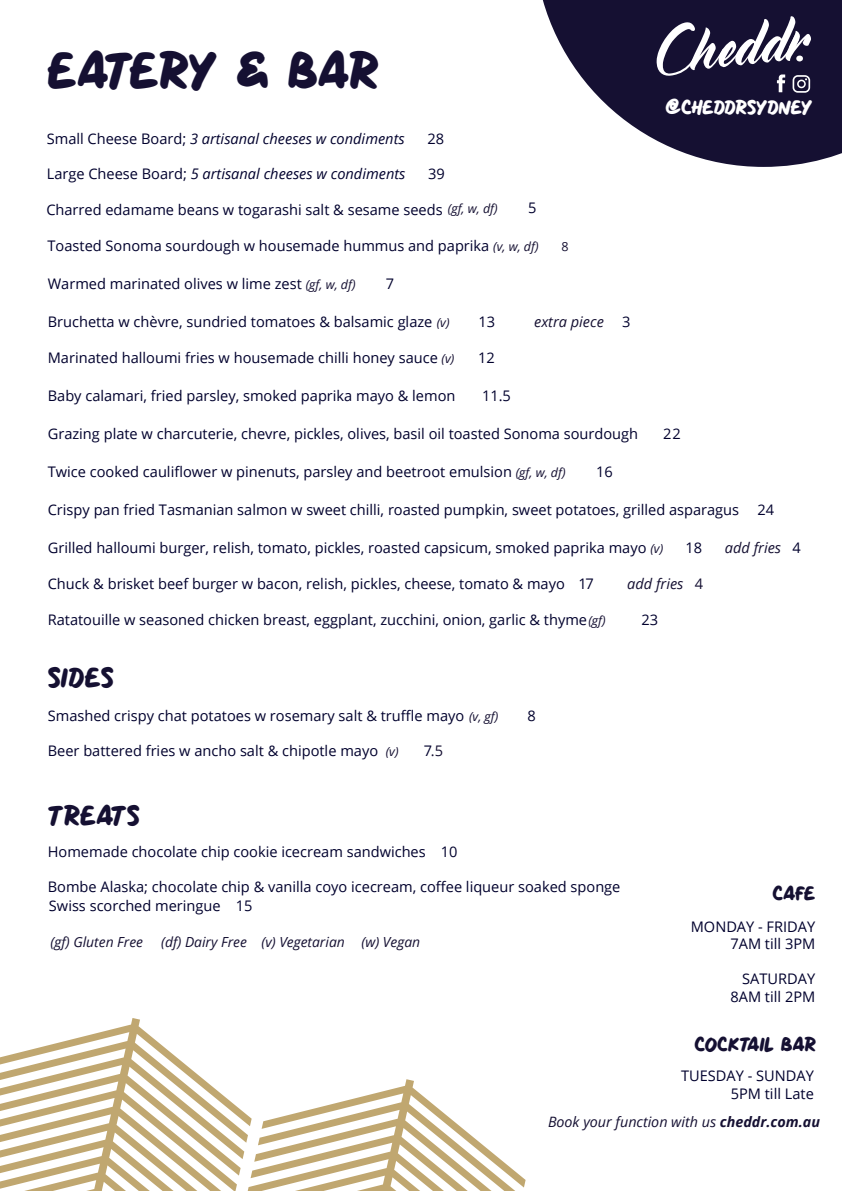
<style>
.page{position:relative;width:842px;height:1191px;background:#fff}
.page>*{position:absolute;margin:0;border:0;box-sizing:border-box;transform-origin:0 0}
.t1{font:44.1px "Marker Notes";letter-spacing:-.02em;color:#151032}
.t2{font:23.9px "Marker Notes";color:#151032}
.t3{font:17px "Marker Notes";letter-spacing:-.015em;color:#151032}
.t4{font:17px "Marker Notes";letter-spacing:-.04em;color:#fff}
.t5{font:14.6px/17.5px "Open Sans";color:#01002d;text-align:right}
.t6{font:italic 14.6px "Open Sans";color:#01002d}
.t7{font:italic 14.6px "Open Sans";color:#151032}
.t8{font:14.6px "Open Sans";color:#130e31}
.t9{font:italic 14.3px "Open Sans";color:#151032}
.t10{font:italic 13.9px "Open Sans";color:#151032}
.t11{font:12.5px "Open Sans";color:#151032}
.s1{font-style:normal}
.s2{font-style:italic;font-size:12.5px;color:#151032}
.s3{font-style:normal;color:#01002d}
.s4{font-style:normal;color:#130e31}
.s5{color:#01002d}
.s6{font-weight:700}
</style>
<div class="page">
<svg style="left:542px;top:0;width:300px;height:167px;fill:#151032"></svg>
<svg style="left:252px;top:1079px;width:274px;height:112px"></svg>
<svg style="left:0;top:1018px;width:252px;height:173px"></svg>
<svg style="left:0;top:1189px;width:70px;height:2px"></svg>
<svg style="left:656px;top:15px;width:155px;height:78px"></svg>
<h1 class="t1" style="left:47px;top:48px;width:334px">EATERY &amp; BAR</h1>
<p class="t6" style="left:47px;top:129px;width:359px"><span class="s1">Small Cheese Board;</span> 3 artisanal cheeses w condiments</p>
<p class="t5" style="left:427px;top:130px;width:18px">28</p>
<p class="t6" style="left:47px;top:164px;width:360px"><span class="s1">Large Cheese Board;</span> 5 artisanal cheeses w condiments</p>
<p class="t5" style="left:428px;top:165px;width:18px">39</p>
<p class="t5" style="left:46px;top:200px;width:453px">Charred edamame beans w togarashi salt &amp; sesame seeds <span class="s2">(gf, w, df)</span></p>
<p class="t5" style="left:528px;top:199px;width:10px">5</p>
<p class="t5" style="left:48px;top:237px;width:493px">Toasted Sonoma sourdough w housemade hummus and paprika <span class="s2">(v, w, df)</span></p>
<p class="t11" style="left:561px;top:238px;width:9px">8</p>
<p class="t4" style="left:666px;top:99px;width:148px">@CHEDDRSYDNEY</p>
<p class="t5" style="left:48px;top:274px;width:309px">Warmed marinated olives w lime zest <span class="s2">(gf, w, df)</span></p>
<p class="t5" style="left:386px;top:274px;width:10px">7</p>
<p class="t5" style="left:48px;top:312px;width:403px">Bruchetta w chèvre, sundried tomatoes &amp; balsamic glaze <span class="s2">(v)</span></p>
<p class="t5" style="left:479px;top:312px;width:18px">13</p>
<p class="t7" style="left:534px;top:311px;width:71px">extra piece</p>
<p class="t5" style="left:622px;top:312px;width:10px">3</p>
<p class="t5" style="left:48px;top:349px;width:408px">Marinated halloumi fries w housemade chilli honey sauce <span class="s2">(v)</span></p>
<p class="t5" style="left:478px;top:349px;width:18px">12</p>
<p class="t5" style="left:48px;top:386px;width:409px">Baby calamari, fried parsley, smoked paprika mayo &amp; lemon</p>
<p class="t5" style="left:482px;top:386px;width:30px">11.5</p>
<p class="t5" style="left:48px;top:424px;width:592px">Grazing plate w charcuterie, chevre, pickles, olives, basil oil toasted Sonoma sourdough</p>
<p class="t5" style="left:663px;top:424px;width:19px">22</p>
<p class="t5" style="left:48px;top:462px;width:519px">Twice cooked cauliflower w pinenuts, parsley and beetroot emulsion <span class="s2">(gf, w, df)</span></p>
<p class="t5" style="left:596px;top:462px;width:18px">16</p>
<p class="t5" style="left:48px;top:500px;width:728px">Crispy pan fried Tasmanian salmon w sweet chilli, roasted pumpkin, sweet potatoes, grilled asparagus 24</p>
<p class="t5" style="left:48px;top:538px;width:617px">Grilled halloumi burger, relish, tomato, pickles, roasted capsicum, smoked paprika mayo <span class="s2">(v)</span></p>
<p class="t5" style="left:685px;top:538px;width:18px">18</p>
<p class="t7" style="left:725px;top:537px;width:78px">add fries <span class="s3">4</span></p>
<p class="t5" style="left:48px;top:575px;width:548px">Chuck &amp; brisket beef burger w bacon, relish, pickles, cheese, tomato &amp; mayo 17</p>
<p class="t7" style="left:627px;top:574px;width:78px">add fries <span class="s4">4</span></p>
<p class="t5" style="left:48px;top:610px;width:559px">Ratatouille w seasoned chicken breast, eggplant, zucchini, onion, garlic &amp; thyme<span class="s2">(gf)</span></p>
<p class="t5" style="left:641px;top:610px;width:18px">23</p>
<h2 class="t2" style="left:48px;top:665px;width:68px">SIDES</h2>
<p class="t5" style="left:48px;top:706px;width:452px">Smashed crispy chat potatoes w rosemary salt &amp; truffle mayo <span class="s2">(v, gf)</span></p>
<p class="t5" style="left:528px;top:706px;width:10px">8</p>
<p class="t5" style="left:48px;top:741px;width:352px">Beer battered fries w ancho salt &amp; chipotle mayo <span class="s2">(v)</span></p>
<p class="t8" style="left:424px;top:740px;width:21px"><span class="s5">7</span>.5</p>
<h2 class="t2" style="left:48px;top:803px;width:94px">TREATS</h2>
<p class="t5" style="left:48px;top:843px;width:411px">Homemade chocolate chip cookie icecream sandwiches 10</p>
<p class="t5" style="left:48px;top:877px;width:574px;line-height:18.3px;text-align:left">Bombe Alaska; chocolate chip &amp; vanilla coyo icecream, coffee liqueur soaked sponge<br>Swiss scorched meringue 15</p>
<p class="t10" style="left:51px;top:933px;width:94px">(gf) Gluten Free</p>
<p class="t10" style="left:161px;top:933px;width:261px">(df) Dairy Free (v) Vegetarian (w) Vegan</p>
<p class="t3" style="left:773px;top:885px;width:44px">CAFE</p>
<p class="t5" style="left:691px;top:917px;width:126px">MONDAY - FRIDAY<br>7AM till 3PM</p>
<p class="t5" style="left:730px;top:969px;width:86px">SATURDAY<br>8AM till 2PM</p>
<p class="t3" style="left:694px;top:1035px;width:123px">COCKTAIL BAR</p>
<p class="t5" style="left:681px;top:1067px;width:134px">TUESDAY - SUNDAY<br>5PM till Late</p>
<p class="t9" style="left:548px;top:1112px;width:273px">Book your function with us <span class="s6">cheddr.com.au</span></p>
</div>
